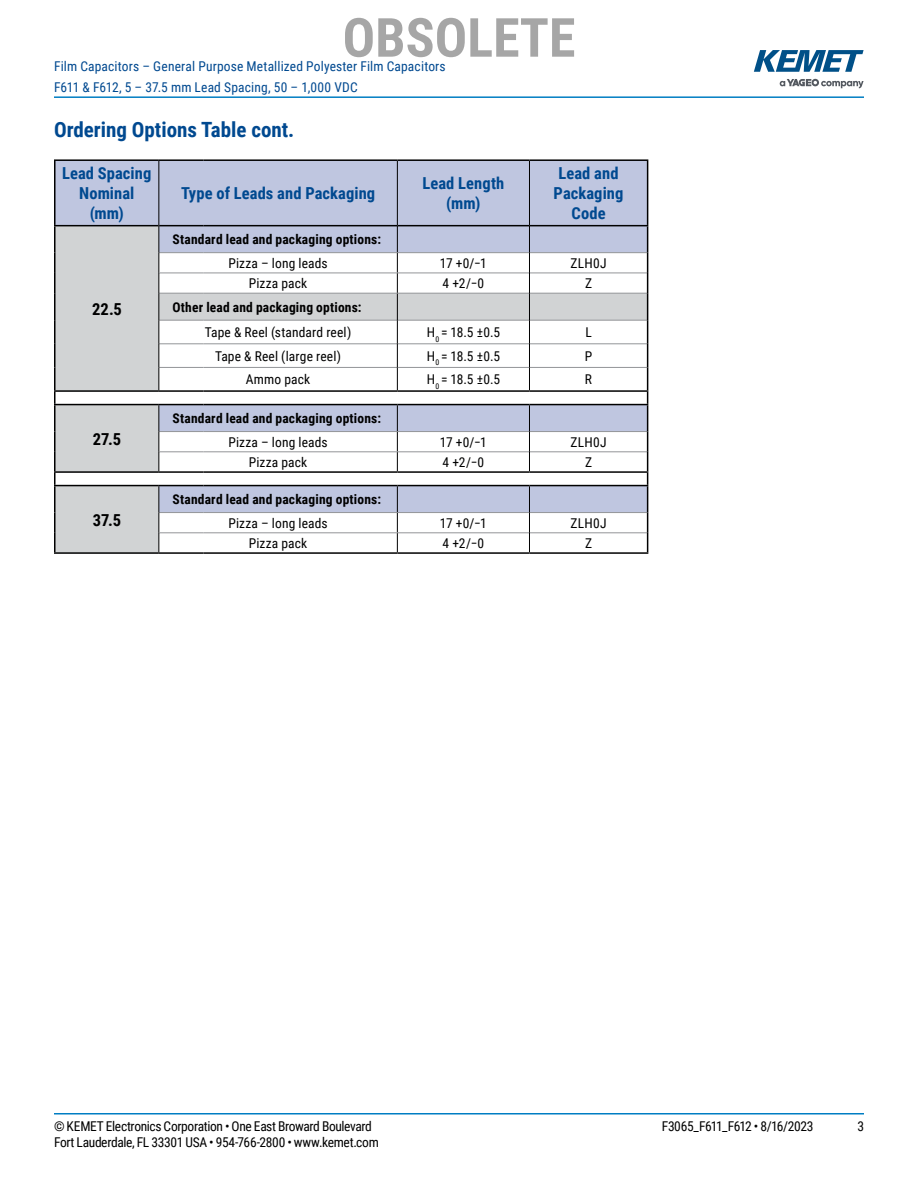
<style>
.page{position:relative;width:918px;height:1188px;background:#fff}
.page>*{position:absolute;margin:0;border:0;box-sizing:border-box;transform-origin:0 0}
.t1{font:700 54px "Roboto Condensed";color:rgb(0 0 0/.35)}
.t2{font:700 21px "Roboto Condensed";color:#004990}
.t3{font:700 16.5px/19.8px "Roboto Condensed";letter-spacing:.005em;color:#004990;text-align:center}
.t4{font:700 16.5px "Roboto Condensed";color:#000}
.t5{font:13.5px "Roboto Condensed";color:#000}
.t6{font:700 13.5px "Roboto Condensed";letter-spacing:.015em;color:#000}
.t7{font:13.5px "Roboto Condensed";letter-spacing:-.025em;color:#000}
.t8{font:13.5px/21px "Roboto Condensed";letter-spacing:.01em;color:#004990}
.t9{font:13.5px "Roboto Condensed";letter-spacing:-.03em;color:#000}
</style>
<div class="page">
<hr style="left:54px;top:1113px;width:810px;height:2px;background:#007dc3">
<hr style="left:54px;top:96px;width:810px;height:2px;background:#007dc3">
<svg style="left:780px;top:79px;width:84px;height:9px"></svg>
<svg style="left:754px;top:50px;width:110px;height:22px"></svg>
<hr style="left:159px;top:552px;width:45px;height:2px;background:#000">
<hr style="left:204px;top:552px;width:193px;height:2px;background:#000">
<hr style="left:54px;top:159px;width:105px;height:2px;background:#000">
<hr style="left:159px;top:159px;width:45px;height:2px;background:#000">
<hr style="left:204px;top:159px;width:193px;height:2px;background:#000">
<hr style="left:397px;top:159px;width:132px;height:2px;background:#000">
<hr style="left:529px;top:159px;width:119px;height:2px;background:#000">
<svg style="left:54px;top:160px;width:594px;height:392px"></svg>
<hr style="left:54px;top:552px;width:105px;height:2px;background:#000">
<hr style="left:397px;top:552px;width:132px;height:2px;background:#000">
<hr style="left:529px;top:552px;width:119px;height:2px;background:#000">
<h1 class="t1" style="left:343px;top:0;width:234px">OBSOLETE</h1>
<p class="t8" style="left:54px;top:55px;width:393px">Film Capacitors – General Purpose Metallized Polyester Film Capacitors<br>F611 &amp; F612, 5 – 37.5 mm Lead Spacing, 50 – 1,000 VDC</p>
<h2 class="t2" style="left:54px;top:115px;width:242px">Ordering Options Table cont.</h2>
<p class="t3" style="left:62px;top:163px;width:91px">Lead Spacing<br>Nominal (mm)</p>
<p class="t3" style="left:181px;top:183px;width:196px">Type of Leads and Packaging</p>
<p class="t3" style="left:422px;top:173px;width:83px">Lead Length (mm)</p>
<p class="t3" style="left:554px;top:163px;width:71px">Lead and<br>Packaging<br>Code</p>
<p class="t4" style="left:92px;top:297px;width:31px">22.5</p>
<p class="t4" style="left:93px;top:427px;width:30px">27.5</p>
<p class="t4" style="left:93px;top:508px;width:30px">37.5</p>
<p class="t6" style="left:172px;top:230px;width:210px">Standard lead and packaging options:</p>
<p class="t5" style="left:228px;top:254px;width:101px">Pizza – long leads</p>
<p class="t5" style="left:440px;top:254px;width:49px">17 +0/−1</p>
<p class="t5" style="left:570px;top:254px;width:38px">ZLH0J</p>
<p class="t5" style="left:249px;top:274px;width:60px">Pizza pack</p>
<p class="t5" style="left:443px;top:274px;width:43px">4 +2/−0</p>
<p class="t5" style="left:585px;top:274px;width:9px">Z</p>
<p class="t6" style="left:172px;top:297px;width:191px">Other lead and packaging options:</p>
<p class="t5" style="left:205px;top:323px;width:148px">Tape &amp; Reel (standard reel)</p>
<p class="t5" style="left:427px;top:323px;width:75px">H<sub>0</sub> = 18.5 ±0.5</p>
<p class="t5" style="left:585px;top:323px;width:8px">L</p>
<p class="t5" style="left:215px;top:346px;width:127px">Tape &amp; Reel (large reel)</p>
<p class="t5" style="left:427px;top:346px;width:75px">H<sub>0</sub> = 18.5 ±0.5</p>
<p class="t5" style="left:585px;top:346px;width:9px">P</p>
<p class="t5" style="left:246px;top:370px;width:66px">Ammo pack</p>
<p class="t5" style="left:427px;top:370px;width:75px">H<sub>0</sub> = 18.5 ±0.5</p>
<p class="t5" style="left:585px;top:370px;width:9px">R</p>
<p class="t6" style="left:172px;top:409px;width:210px">Standard lead and packaging options:</p>
<p class="t5" style="left:228px;top:432px;width:101px">Pizza – long leads</p>
<p class="t5" style="left:440px;top:432px;width:49px">17 +0/−1</p>
<p class="t5" style="left:570px;top:432px;width:38px">ZLH0J</p>
<p class="t5" style="left:249px;top:453px;width:60px">Pizza pack</p>
<p class="t5" style="left:443px;top:453px;width:43px">4 +2/−0</p>
<p class="t5" style="left:585px;top:453px;width:9px">Z</p>
<p class="t6" style="left:172px;top:490px;width:210px">Standard lead and packaging options:</p>
<p class="t5" style="left:228px;top:513px;width:101px">Pizza – long leads</p>
<p class="t5" style="left:440px;top:513px;width:49px">17 +0/−1</p>
<p class="t5" style="left:570px;top:513px;width:38px">ZLH0J</p>
<p class="t5" style="left:249px;top:534px;width:60px">Pizza pack</p>
<p class="t5" style="left:443px;top:534px;width:43px">4 +2/−0</p>
<p class="t5" style="left:585px;top:534px;width:9px">Z</p>
<p class="t7" style="left:54px;top:1116px;width:319px">© KEMET Electronics Corporation • One East Broward Boulevard</p>
<p class="t9" style="left:662px;top:1116px;width:153px">F3065_F611_F612 • 8/16/2023</p>
<p class="t5" style="left:857px;top:1116px;width:8px">3</p>
<p class="t7" style="left:54px;top:1133px;width:326px">Fort Lauderdale, FL 33301 USA • 954-766-2800 • www.kemet.com</p>
</div>
